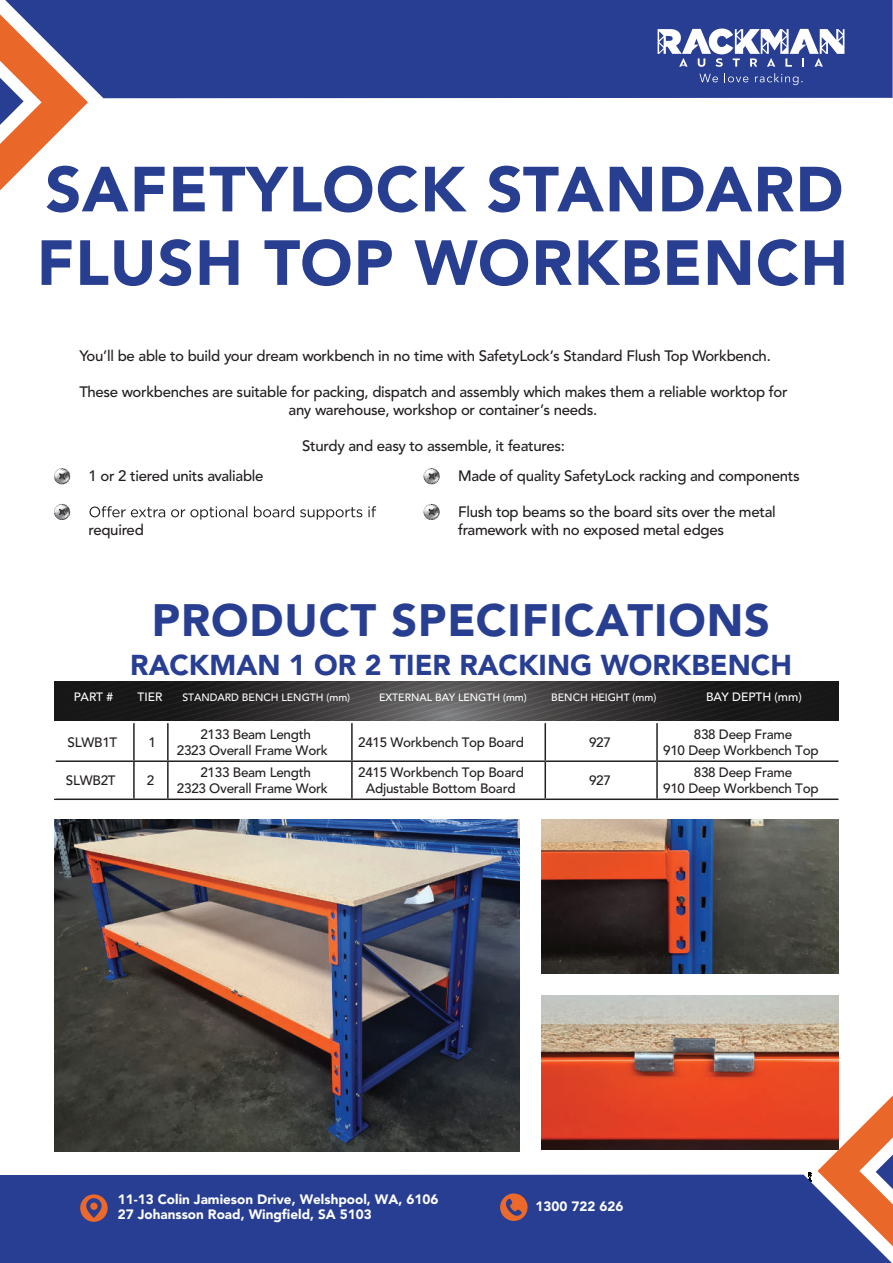
<style>
.page{position:relative;width:893px;height:1263px;background:#fff}
.page>*{position:absolute;margin:0;border:0;box-sizing:border-box;transform-origin:0 0}
.t1{font:900 63px/73.5px "Avenir LT Std";letter-spacing:.02em;color:#283e91}
.t2{font:900 45px "Avenir LT Std";letter-spacing:.02em;color:#283e91}
.t3{font:900 28.5px "Avenir LT Std";color:#283e93}
.t4{font:500 15px/18px "Avenir";letter-spacing:-.02em;color:#231f20}
.t5{font:500 13.5px/16.2px "Avenir";letter-spacing:-.02em;color:#231f20;text-align:center}
.t6{font:900 13.5px/14.7px "Avenir LT Std";color:#fbfcfd}
.t7{font:500 12px "Avenir";color:#fff}
.t8{font:500 10.5px "Avenir";color:#fff}
</style>
<div class="page">
<svg style="left:89px;top:506px;width:287px;height:14px"></svg>
<svg style="left:54px;top:468px;width:16px;height:16px"></svg>
<svg style="left:54px;top:504px;width:16px;height:16px"></svg>
<svg style="left:424px;top:468px;width:16px;height:16px"></svg>
<svg style="left:424px;top:504px;width:16px;height:16px"></svg>
<img style="left:541px;top:820px;width:298px;height:153px">
<img style="left:541px;top:996px;width:298px;height:153px">
<img style="left:54px;top:820px;width:465px;height:331px">
<svg style="left:55px;top:682px;width:784px;height:39px;background:#343232"></svg>
<hr style="left:133px;top:723px;width:2px;height:37px;background:#231f20">
<hr style="left:167px;top:723px;width:2px;height:37px;background:#231f20">
<hr style="left:351px;top:723px;width:2px;height:37px;background:#231f20">
<hr style="left:544px;top:723px;width:2px;height:37px;background:#231f20">
<hr style="left:133px;top:762px;width:2px;height:36px;background:#231f20">
<hr style="left:167px;top:762px;width:2px;height:36px;background:#231f20">
<hr style="left:351px;top:762px;width:2px;height:36px;background:#231f20">
<hr style="left:544px;top:762px;width:2px;height:36px;background:#231f20">
<hr style="left:55px;top:760px;width:79px;height:2px;background:#231f20">
<hr style="left:134px;top:760px;width:34px;height:2px;background:#231f20">
<hr style="left:168px;top:760px;width:184px;height:2px;background:#231f20">
<hr style="left:352px;top:760px;width:193px;height:2px;background:#231f20">
<hr style="left:545px;top:760px;width:111px;height:2px;background:#231f20">
<hr style="left:658px;top:760px;width:180px;height:2px;background:#231f20">
<hr style="left:54px;top:798px;width:80px;height:2px;background:#231f20">
<hr style="left:134px;top:798px;width:34px;height:2px;background:#231f20">
<hr style="left:168px;top:798px;width:184px;height:2px;background:#231f20">
<hr style="left:352px;top:798px;width:193px;height:2px;background:#231f20">
<hr style="left:545px;top:798px;width:112px;height:2px;background:#231f20">
<hr style="left:657px;top:798px;width:181px;height:2px;background:#231f20">
<hr style="left:656px;top:723px;width:2px;height:38px;background:#231f20">
<hr style="left:656px;top:761px;width:2px;height:37px;background:#231f20">
<svg style="left:817px;top:1071px;width:76px;height:103px"></svg>
<div style="left:0;top:1174px;width:893px;height:89px;background:#283e93"></div>
<svg style="left:500px;top:1193px;width:28px;height:28px"></svg>
<svg style="left:80px;top:1194px;width:28px;height:28px"></svg>
<svg style="left:0;top:14px;width:88px;height:177px"></svg>
<div style="left:4px;top:0;width:889px;height:98px;background:#283e93"></div>
<svg style="left:699px;top:74px;width:19px;height:8px"></svg>
<svg style="left:724px;top:73px;width:24px;height:9px"></svg>
<svg style="left:755px;top:73px;width:48px;height:12px"></svg>
<svg style="left:658px;top:29px;width:186px;height:38px"></svg>
<h1 class="t1" style="left:37px;top:152px;width:813px">SAFETYLOCK STANDARD<br>FLUSH TOP WORKBENCH</h1>
<p class="t4" style="left:79px;top:347px;width:693px">You’ll be able to build your dream workbench in no time with SafetyLock’s Standard Flush Top Workbench.</p>
<p class="t4" style="left:289px;top:383px;width:500px;text-indent:-209px">These workbenches are suitable for packing, dispatch and assembly which makes them a reliable worktop for any warehouse, workshop or container’s needs.</p>
<p class="t4" style="left:302px;top:437px;width:264px">Sturdy and easy to assemble, it features:</p>
<p class="t4" style="left:88px;top:467px;width:177px">1 or 2 tiered units avaliable</p>
<p class="t4" style="left:88px;top:521px;width:57px">required</p>
<p class="t4" style="left:458px;top:467px;width:343px">Made of quality SafetyLock racking and components</p>
<p class="t4" style="left:458px;top:503px;width:319px">Flush top beams so the board sits over the metal framework with no exposed metal edges</p>
<h2 class="t2" style="left:152px;top:593px;width:620px">PRODUCT SPECIFICATIONS</h2>
<h3 class="t3" style="left:130px;top:648px;width:663px">RACKMAN 1 OR 2 TIER RACKING WORKBENCH</h3>
<p class="t7" style="left:74px;top:688px;width:41px">PART #</p>
<p class="t7" style="left:138px;top:688px;width:26px">TIER</p>
<p class="t8" style="left:183px;top:689px;width:169px">STANDARD BENCH LENGTH (mm)</p>
<p class="t8" style="left:379px;top:689px;width:149px">EXTERNAL BAY LENGTH (mm)</p>
<p class="t8" style="left:551px;top:689px;width:107px">BENCH HEIGHT (mm)</p>
<p class="t7" style="left:706px;top:688px;width:97px">BAY DEPTH (mm)</p>
<p class="t5" style="left:67px;top:735px;width:51px">SLWB1T</p>
<p class="t5" style="left:148px;top:735px;width:9px">1</p>
<p class="t5" style="left:177px;top:727px;width:152px">2133 Beam Length<br>2323 Overall Frame Work</p>
<p class="t5" style="left:358px;top:735px;width:167px">2415 Workbench Top Board</p>
<p class="t5" style="left:589px;top:735px;width:23px">927</p>
<p class="t5" style="left:663px;top:727px;width:157px">838 Deep Frame<br>910 Deep Workbench Top</p>
<p class="t5" style="left:66px;top:773px;width:51px">SLWB2T</p>
<p class="t5" style="left:147px;top:773px;width:9px">2</p>
<p class="t5" style="left:177px;top:765px;width:152px">2133 Beam Length<br>2323 Overall Frame Work</p>
<p class="t5" style="left:358px;top:765px;width:167px">2415 Workbench Top Board<br>Adjustable Bottom Board</p>
<p class="t5" style="left:589px;top:773px;width:23px">927</p>
<p class="t5" style="left:663px;top:765px;width:157px">838 Deep Frame<br>910 Deep Workbench Top</p>
<p class="t6" style="left:118px;top:1192px;width:322px">11-13 Colin Jamieson Drive, Welshpool, WA, 6106<br>27 Johansson Road, Wingfield, SA 5103</p>
<p class="t6" style="left:535px;top:1199px;width:89px">1300 722 626</p>
</div>
